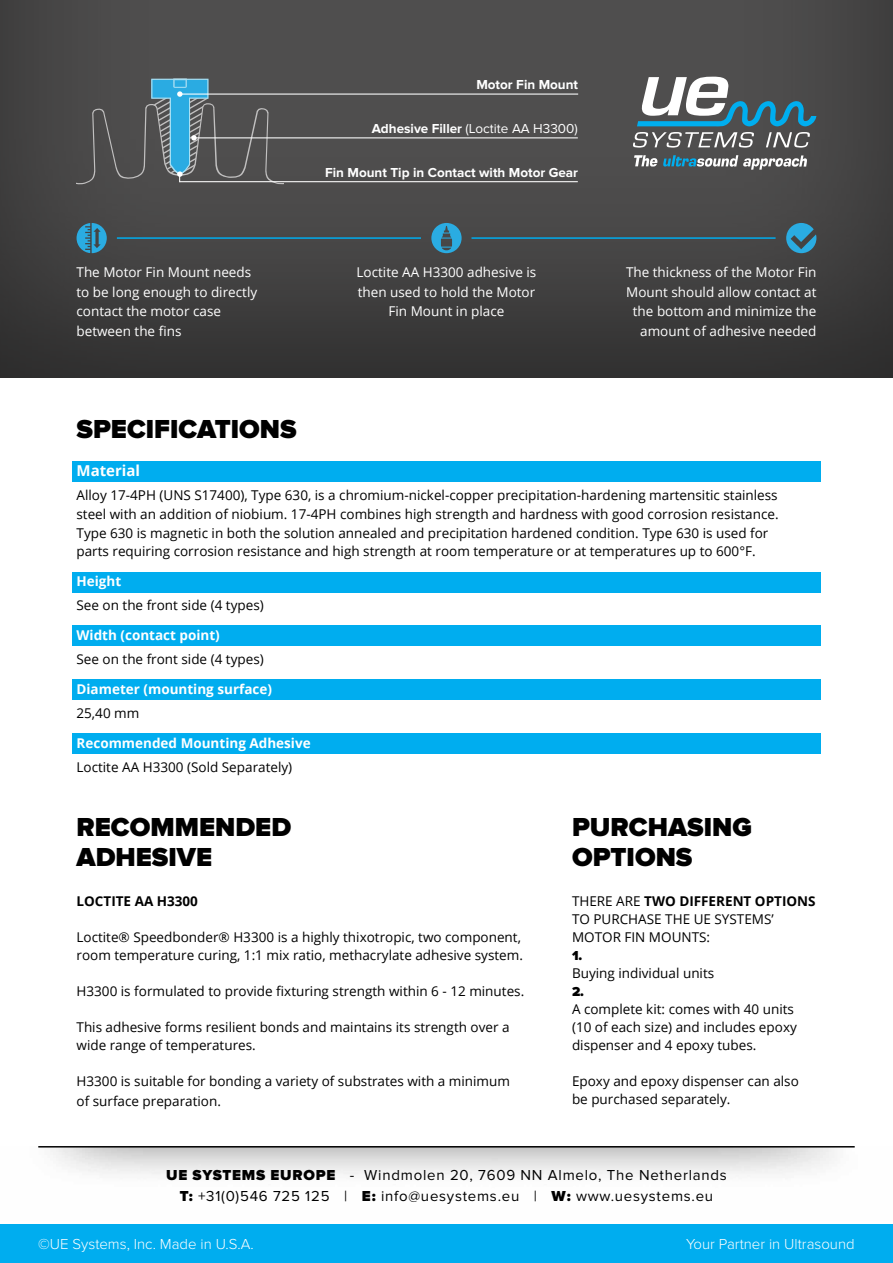
<style>
.page{position:relative;width:893px;height:1263px;background:#fff}
.page>*{position:absolute;margin:0;border:0;box-sizing:border-box;transform-origin:0 0}
.t1{font:900 27px/30px "Proxima Nova";color:#000}
.t2{font:15px "Proxima Nova";letter-spacing:.05em;color:#000}
.t3{font:300 15px "Proxima Nova";color:#fff}
.t4{font:900 15px "Proxima Nova";letter-spacing:.05em;color:#000}
.t5{font:700 15px "Open Sans";color:#fff}
.t6{font:13.5px/18px "Open Sans";color:#000}
.t7{font:13.5px/19.5px "Open Sans";color:#fff;text-align:center}
.t8{font:700 13.5px "Open Sans";color:#fff}
.t9{font:700 13.5px "Proxima Nova";color:#fff}
.t10{font:13.5px "Proxima Nova";color:#fff}
.t11{font:700 13.5px "Open Sans";color:#000}
.t12{font:900 13.5px "Proxima Nova";color:#000}
.s1{font-weight:700}
.s2{font-weight:900}
</style>
<div class="page">
<div style="left:72px;top:733px;width:749px;height:21px;background:#00adef"></div>
<div style="left:72px;top:626px;width:749px;height:20px;background:#00adef"></div>
<div style="left:72px;top:679px;width:749px;height:21px;background:#00adef"></div>
<div style="left:0;top:0;width:893px;height:378px;background:#000;opacity:.5"></div>
<div style="left:0;top:1225px;width:893px;height:38px;background:#00adef"></div>
<hr style="left:117px;top:237px;width:304px;height:2px;background:#00adef">
<hr style="left:471px;top:237px;width:305px;height:2px;background:#00adef">
<hr style="left:180px;top:94px;width:398px;height:1px;background:#fff">
<hr style="left:192px;top:137px;width:386px;height:1px;background:#fff">
<hr style="left:180px;top:181px;width:398px;height:1px;background:#fff">
<svg style="left:77px;top:77px;width:206px;height:107px;background:#546167"></svg>
<img style="left:38px;top:1147px;width:817px;height:29px">
<hr style="left:38px;top:1146px;width:817px;height:1px;background:#000">
<div style="left:72px;top:461px;width:749px;height:21px;background:#00adef"></div>
<div style="left:72px;top:572px;width:749px;height:20px;background:#00adef"></div>
<svg style="left:633px;top:77px;width:183px;height:93px;background:#69787e"></svg>
<svg style="left:431px;top:223px;width:31px;height:30px"></svg>
<svg style="left:786px;top:223px;width:30px;height:30px"></svg>
<svg style="left:77px;top:223px;width:30px;height:30px"></svg>
<p class="t9" style="left:476px;top:77px;width:103px">Motor Fin Mount</p>
<p class="t10" style="left:372px;top:121px;width:208px"><span class="s1">Adhesive Filler</span> (Loctite AA H3300(</p>
<p class="t9" style="left:325px;top:164px;width:255px">Fin Mount Tip in Contact with Motor Gear</p>
<p class="t7" style="left:77px;top:262px;width:182px;text-align:left">The Motor Fin Mount needs to be long enough to directly contact the motor case between the fins</p>
<p class="t7" style="left:626px;top:262px;width:192px;text-align:right">The thickness of the Motor Fin<br>Mount should allow contact at the bottom and minimize the amount of adhesive needed</p>
<p class="t7" style="left:357px;top:262px;width:181px">Loctite AA H3300 adhesive is then used to hold the Motor<br>Fin Mount in place</p>
<h1 class="t1" style="left:77px;top:415px;width:222px">SPECIFICATIONS</h1>
<p class="t5" style="left:77px;top:460px;width:65px">Material</p>
<p class="t6" style="left:77px;top:485px;width:704px;line-height:18.8px">Alloy 17-4PH (UNS S17400 ,) Type 630, is a chromium-nickel-copper precipitation-hardening martensitic stainless steel with an addition of niobium. 17-4PH combines high strength and hardness with good corrosion resistance.<br>Type 630 is magnetic in both the solution annealed and precipitation hardened condition. Type 630 is used for parts requiring corrosion resistance and high strength at room temperature or at temperatures up to 600° .F</p>
<p class="t8" style="left:77px;top:572px;width:46px">Height</p>
<p class="t6" style="left:77px;top:596px;width:189px">See on the front side 4( types(</p>
<p class="t8" style="left:77px;top:626px;width:145px">Width (contact point(</p>
<p class="t6" style="left:77px;top:650px;width:189px">See on the front side 4( types(</p>
<p class="t8" style="left:77px;top:680px;width:197px">Diameter (mounting surface(</p>
<p class="t6" style="left:77px;top:704px;width:64px">25,40 mm</p>
<p class="t8" style="left:77px;top:734px;width:236px">Recommended Mounting Adhesive</p>
<p class="t6" style="left:77px;top:758px;width:217px">Loctite AA H3300 (Sold Separately(</p>
<h1 class="t1" style="left:77px;top:812px;width:216px">RECOMMENDED<br>ADHESIVE</h1>
<p class="t11" style="left:77px;top:892px;width:123px">Loctite AA H3300</p>
<p class="t6" style="left:77px;top:928px;width:448px">Loctite® Speedbonder® H3300 is a highly thixotropic, two component, room temperature curing, 1:1 mix ratio, methacrylate adhesive system.</p>
<p class="t6" style="left:77px;top:982px;width:449px">H3300 is formulated to provide fixturing strength within -6 12 minutes.</p>
<p class="t6" style="left:77px;top:1018px;width:435px">This adhesive forms resilient bonds and maintains its strength over a wide range of temperatures.</p>
<p class="t6" style="left:77px;top:1071px;width:435px;line-height:19.5px">H3300 is suitable for bonding a variety of substrates with a minimum of surface preparation.</p>
<h1 class="t1" style="left:572px;top:812px;width:181px">PURCHASING<br>OPTIONS</h1>
<p class="t11" style="left:744px;top:892px;width:63px">t options</p>
<p class="t6" style="left:654px;top:892px;width:121px;text-indent:-82px">The re are <span class="s1">two differen<br></span>e th e UE Systems‘</p>
<p class="t6" style="left:572px;top:910px;width:66px">to pu rchas</p>
<p class="t6" style="left:572px;top:928px;width:72px">Motor Fin</p>
<p class="t12" style="left:572px;top:948px;width:12px">1.</p>
<p class="t6" style="left:572px;top:964px;width:144px">Buying individual units</p>
<p class="t12" style="left:572px;top:984px;width:14px">2.</p>
<p class="t6" style="left:572px;top:1000px;width:226px">A complete kit: comes with 40 units (10 of each size) and includes epoxy dispenser and 4 epoxy tubes.</p>
<p class="t6" style="left:572px;top:1072px;width:228px">Epoxy and epoxy dispenser can also be purchased separately.</p>
<p class="t6" style="left:649px;top:928px;width:32px">Mounts</p>
<p class="t6" style="left:707px;top:928px;width:5px">:</p>
<p class="t4" style="left:193px;top:1166px;width:144px">SYSTEMS EUROPE</p>
<p class="t4" style="left:166px;top:1166px;width:11px">UE</p>
<p class="t2" style="left:350px;top:1166px;width:6px">-</p>
<p class="t2" style="left:364px;top:1166px;width:364px">Windmolen 20, 7609 NN Almelo, The Netherlands</p>
<p class="t2" style="left:180px;top:1187px;width:151px"><span class="s2">:T</span> +31 0( )546 725 125</p>
<p class="t2" style="left:344px;top:1187px;width:5px">|</p>
<p class="t2" style="left:362px;top:1187px;width:159px"><span class="s2">E:</span> info@uesystems.eu</p>
<p class="t2" style="left:534px;top:1187px;width:5px">|</p>
<p class="t2" style="left:552px;top:1187px;width:163px"><span class="s2">W:</span> www.uesystems.eu</p>
<p class="t3" style="left:38px;top:1236px;width:217px">©UE Systems, Inc. Made i n U A.S. .</p>
<p class="t3" style="left:686px;top:1236px;width:170px">Your Partner in Ultrasound</p>
</div>
